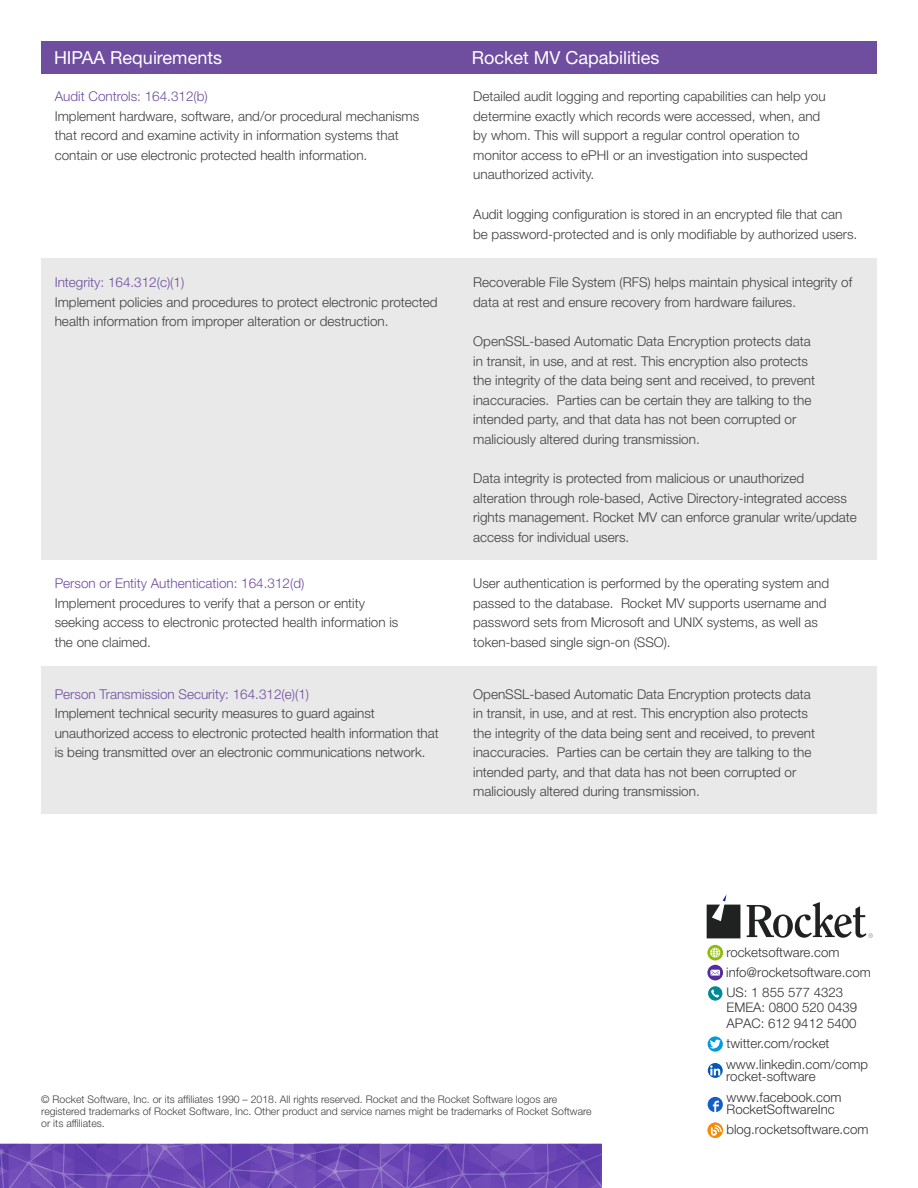
<style>
.page{position:relative;width:918px;height:1188px;background:#fff}
.page>*{position:absolute;margin:0;border:0;box-sizing:border-box;transform-origin:0 0}
.t1{font:18px "Helvetica Neue LT Std";color:#fff}
.Body_Copy{font:300 13.5px/19.5px "Helvetica Neue LT Std";color:#413f41}
.t2{font:300 13.2px/20.2px "Helvetica Neue LT Std";color:#323333}
.Body_Copy-2{font:300 10.5px/12px "Helvetica Neue LT Std";color:#413f41}
.s1{color:#6f4d9f}
</style>
<div class="page">
<div style="left:41px;top:41px;width:836px;height:33px;background:#6f4d9f"></div>
<svg style="left:0;top:1144px;width:602px;height:44px;background:#6d49b5"></svg>
<svg style="left:707px;top:1122px;width:16px;height:16px"></svg>
<svg style="left:708px;top:1063px;width:15px;height:15px"></svg>
<svg style="left:708px;top:1036px;width:15px;height:16px"></svg>
<svg style="left:708px;top:1097px;width:15px;height:15px"></svg>
<svg style="left:707px;top:945px;width:16px;height:35px"></svg>
<svg style="left:708px;top:986px;width:14px;height:15px"></svg>
<svg style="left:747px;top:902px;width:126px;height:36px"></svg>
<svg style="left:707px;top:894px;width:33px;height:44px"></svg>
<div style="left:41px;top:258px;width:836px;height:301px;background:#e9e9e9"></div>
<div style="left:41px;top:666px;width:836px;height:148px;background:#e9e9e9"></div>
<p class="t1" style="left:54px;top:46px;width:170px">HIPAA Requirements</p>
<p class="t1" style="left:472px;top:46px;width:189px">Rocket MV Capabilities</p>
<p class="Body_Copy" style="left:55px;top:87px;width:366px"><span class="s1">Audit Controls: 164.312(b)<br></span>Implement hardware, software, and/or procedural mechanisms that record and examine activity in information systems that contain or use electronic protected health information.</p>
<p class="Body_Copy" style="left:473px;top:87px;width:354px">Detailed audit logging and reporting capabilities can help you determine exactly which records were accessed, when, and by whom. This will support a regular control operation to monitor access to ePHI or an investigation into suspected unauthorized activity.</p>
<p class="Body_Copy" style="left:473px;top:204px;width:386px">Audit logging configuration is stored in an encrypted file that can be password-protected and is only modifiable by authorized users.</p>
<p class="Body_Copy" style="left:55px;top:272px;width:384px"><span class="s1">Integrity: 164.312(c)(1)<br></span>Implement policies and procedures to protect electronic protected health information from improper alteration or destruction.</p>
<p class="Body_Copy" style="left:55px;top:574px;width:345px"><span class="s1">Person or Entity Authentication: 164.312(d)<br></span>Implement procedures to verify that a person or entity seeking access to electronic protected health information is the one claimed.</p>
<p class="Body_Copy" style="left:55px;top:684px;width:386px"><span class="s1">Person Transmission Security: 164.312(e)(1)<br></span>Implement technical security measures to guard against unauthorized access to electronic protected health information that is being transmitted over an electronic communications network.</p>
<p class="Body_Copy" style="left:473px;top:272px;width:381px">Recoverable File System (RFS) helps maintain physical integrity of data at rest and ensure recovery from hardware failures.</p>
<p class="Body_Copy" style="left:473px;top:331px;width:343px">OpenSSL-based Automatic Data Encryption protects data in transit, in use, and at rest. This encryption also protects the integrity of the data being sent and received, to prevent inaccuracies. Parties can be certain they are talking to the intended party, and that data has not been corrupted or maliciously altered during transmission.</p>
<p class="Body_Copy" style="left:473px;top:469px;width:385px">Data integrity is protected from malicious or unauthorized alteration through role-based, Active Directory-integrated access rights management. Rocket MV can enforce granular write/update access for individual users.</p>
<p class="Body_Copy" style="left:473px;top:574px;width:357px">User authentication is performed by the operating system and passed to the database. Rocket MV supports username and password sets from Microsoft and UNIX systems, as well as token-based single sign-on (SSO).</p>
<p class="Body_Copy" style="left:473px;top:684px;width:343px">OpenSSL-based Automatic Data Encryption protects data in transit, in use, and at rest. This encryption also protects the integrity of the data being sent and received, to prevent inaccuracies. Parties can be certain they are talking to the intended party, and that data has not been corrupted or maliciously altered during transmission.</p>
<p class="Body_Copy-2" style="left:41px;top:1093px;width:552px">© Rocket Software, Inc. or its affiliates 1990 – 2018. All rights reserved. Rocket and the Rocket Software logos are registered trademarks of Rocket Software, Inc. Other product and service names might be trademarks of Rocket Software or its affiliates.</p>
<p class="t2" style="left:726px;top:942px;width:146px">rocketsoftware.com info@rocketsoftware.com<br>US: 1 855 577 4323</p>
<p class="t2" style="left:727px;top:999px;width:132px;line-height:15.9px">EMEA: 0800 520 0439<br>APAC: 612 9412 5400</p>
<p class="t2" style="left:726px;top:1033px;width:143px">twitter.com/rocket www.linkedin.com/comp</p>
<p class="t2" style="left:726px;top:1066px;width:117px;line-height:21px">rocket-software www.facebook.com</p>
<p class="t2" style="left:727px;top:1099px;width:143px;line-height:19.8px">RocketSoftwareInc blog.rocketsoftware.com</p>
</div>
